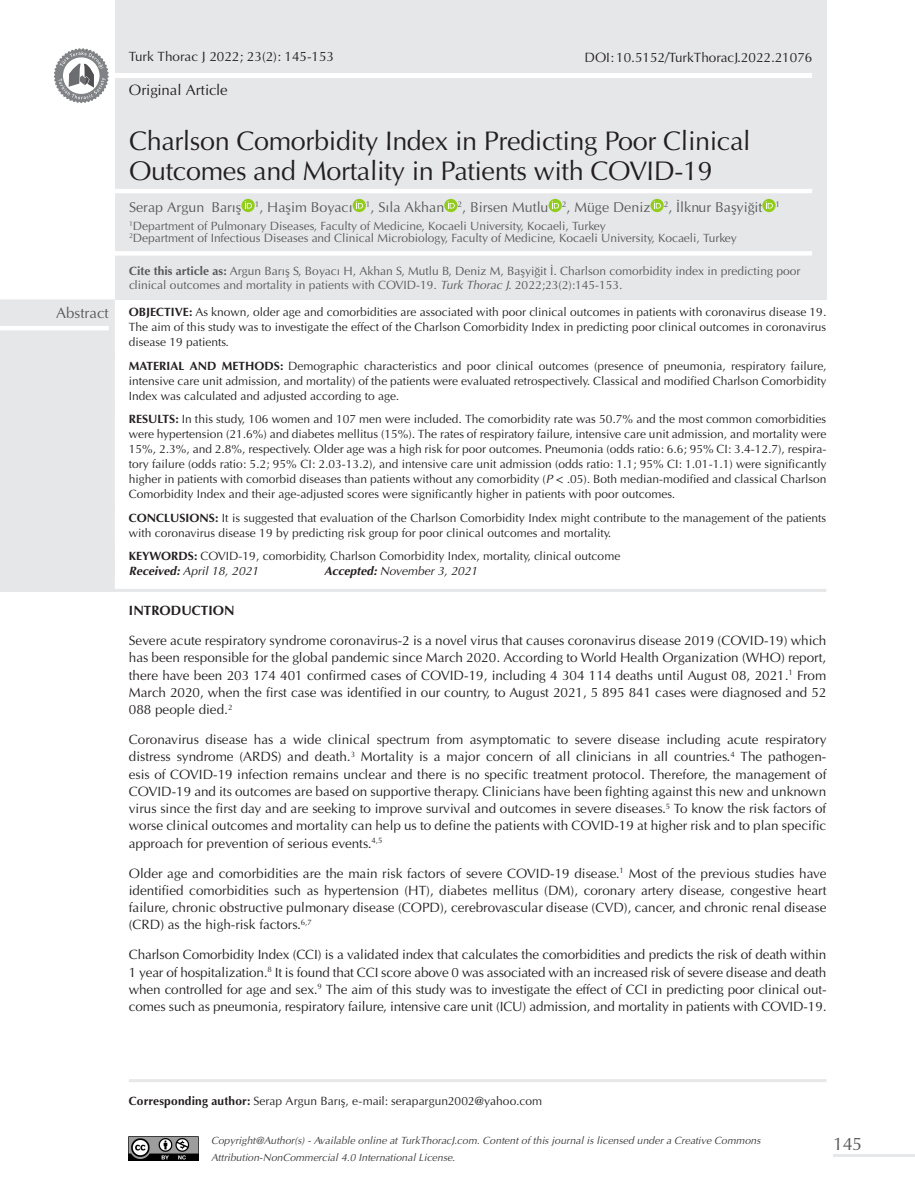
<style>
.page{position:relative;width:915px;height:1191px;background:#fff}
.page>*{position:absolute;margin:0;border:0;box-sizing:border-box;transform-origin:0 0}
.t1{font:27px/30px "Optima Normal Tr";letter-spacing:-.015em;color:#231f20}
.t2{font:18px "Optima Normal Tr";color:#57585a}
.t3{font:15px "Optima Normal Tr";color:#231f20}
.t4{font:15px "Optima Normal Tr";color:#57585a}
.t5{font:14.25px "Optima Normal Tr";color:#57585a}
.t6{font:13.5px/17.2px "Optima Normal Tr";color:#231f20;text-align:justify}
.t7{font:13.5px "Optima Bold Tr";color:#231f20}
.t8{font:12px/15px "Optima Normal Tr";color:#231f20;text-align:justify}
.t9{font:12px/12px "Optima Normal Tr";color:#57585a}
.t10{font:12px "Optima Italic Tr";color:#231f20}
.t11{font:10.5px/16.5px "Optima Italic Tr";color:#3e3e3f}
.s1{font-family:"Optima Bold Tr"}
.s2{font-family:"Optima Italic Tr"}
.s3{font-family:"STIX General"}
.s4{font-family:"Optima Tr";font-weight:700;font-style:italic}
</style>
<div class="page">
<div style="left:115px;top:0;width:711px;height:262px;background:#e6e7e9"></div>
<hr style="left:45px;top:74px;width:767px;height:4px;background:#fff">
<svg style="left:53px;top:48px;width:56px;height:55px"></svg>
<hr style="left:833px;top:1154px;width:81px;height:2px;background:#e6e7e9">
<img style="left:129px;top:1136px;width:69px;height:24px">
<div style="left:0;top:299px;width:115px;height:58px;background:#e6e7e9"></div>
<div style="left:114px;top:350px;width:712px;height:60px;background:#fff"></div>
<div style="left:0;top:353px;width:115px;height:57px;background:#e6e7e9"></div>
<div style="left:114px;top:403px;width:712px;height:105px;background:#fff"></div>
<div style="left:0;top:406px;width:115px;height:103px;background:#e6e7e9"></div>
<div style="left:114px;top:502px;width:712px;height:45px;background:#fff"></div>
<div style="left:0;top:505px;width:115px;height:42px;background:#e6e7e9"></div>
<div style="left:114px;top:540px;width:712px;height:31px;background:#fff"></div>
<div style="left:0;top:543px;width:115px;height:28px;background:#e6e7e9"></div>
<div style="left:114px;top:555px;width:712px;height:31px;background:#fff"></div>
<div style="left:0;top:558px;width:115px;height:34px;background:#e6e7e9"></div>
<hr style="left:0;top:589px;width:826px;height:3px;background:#e6e7e9">
<hr style="left:0;top:326px;width:109px;height:4px;background:#fff">
<div style="left:115px;top:130px;width:711px;height:169px;background:#e6e7e9"></div>
<hr style="left:111px;top:189px;width:700px;height:4px;background:#fff">
<hr style="left:111px;top:251px;width:700px;height:4px;background:#fff">
<svg style="left:241px;top:199px;width:13px;height:13px"></svg>
<svg style="left:245px;top:201px;width:7px;height:7px"></svg>
<svg style="left:352px;top:199px;width:14px;height:13px"></svg>
<svg style="left:356px;top:201px;width:7px;height:7px"></svg>
<svg style="left:444px;top:199px;width:13px;height:13px"></svg>
<svg style="left:447px;top:201px;width:7px;height:7px"></svg>
<svg style="left:548px;top:199px;width:13px;height:13px"></svg>
<svg style="left:551px;top:201px;width:8px;height:7px"></svg>
<svg style="left:650px;top:199px;width:13px;height:13px"></svg>
<svg style="left:653px;top:201px;width:7px;height:7px"></svg>
<svg style="left:762px;top:199px;width:13px;height:13px"></svg>
<svg style="left:765px;top:201px;width:7px;height:7px"></svg>
<hr style="left:129px;top:1079px;width:697px;height:3px;background:#e6e7e9">
<p class="t4" style="left:56px;top:304px;width:54px">Abstract</p>
<p class="t6" style="left:129px;top:48px;width:207px">Turk Thorac J 2022; 23(2): 145-153</p>
<p class="t6" style="left:584px;top:49px;width:229px">DOI: 10.5152/TurkThoracJ.2022.21076</p>
<p class="t3" style="left:129px;top:81px;width:100px">Original Article</p>
<h1 class="t1" style="left:129px;top:126px;width:623px">Charlson Comorbidity Index in Predicting Poor Clinical<br>Outcomes and Mortality in Patients with COVID-19</h1>
<p class="t5" style="left:129px;top:199px;width:652px">Serap Argun Barış <sup>1</sup>, Haşim Boyacı <sup>1</sup>, Sıla Akhan <sup>2</sup>, Birsen Mutlu <sup>2</sup>, Müge Deniz <sup>2</sup>, İlknur Başyiğit <sup>1</sup></p>
<p class="t9" style="left:129px;top:220px;width:609px"><sup>1</sup>Department of Pulmonary Diseases, Faculty of Medicine, Kocaeli University, Kocaeli, Turkey<br><sup>2</sup>Department of Infectious Diseases and Clinical Microbiology, Faculty of Medicine, Kocaeli University, Kocaeli, Turkey</p>
<p class="t9" style="left:129px;top:263px;width:672px;line-height:14.4px"><span class="s1">Cite this article as:</span> Argun Barış S, Boyacı H, Akhan S, Mutlu B, Deniz M, Başyiğit İ. Charlson comorbidity index in predicting poor clinical outcomes and mortality in patients with COVID-19. <span class="s2">Turk Thorac J.</span> 2022;23(2):145-153.</p>
<p class="t8" style="left:129px;top:305px;width:698px"><span class="s1">OBJECTIVE:</span> As known, older age and comorbidities are associated with poor clinical outcomes in patients with coronavirus disease 19.<br>The aim of this study was to investigate the effect of the Charlson Comorbidity Index in predicting poor clinical outcomes in coronavirus disease 19 patients.</p>
<p class="t8" style="left:129px;top:358px;width:698px"><span class="s1">MATERIAL AND METHODS:</span> Demographic characteristics and poor clinical outcomes (presence of pneumonia, respiratory failure, intensive care unit admission, and mortality) of the patients were evaluated retrospectively. Classical and modified Charlson Comorbidity Index was calculated and adjusted according to age.</p>
<p class="t8" style="left:129px;top:412px;width:699px"><span class="s1">RESULTS:</span> In this study, 106 women and 107 men were included. The comorbidity rate was 50.7% and the most common comorbidities were hypertension (21.6%) and diabetes mellitus (15%). The rates of respiratory failure, intensive care unit admission, and mortality were 15%, 2.3%, and 2.8%, respectively. Older age was a high risk for poor outcomes. Pneumonia (odds ratio: 6.6; 95% CI: 3.4-12.7), respira&shy;tory failure (odds ratio: 5.2; 95% CI: 2.03-13.2), and intensive care unit admission (odds ratio: 1.1; 95% CI: 1.01-1.1) were significantly higher in patients with comorbid diseases than patients without any comorbidity (<span class="s2">P</span> <span class="s3">&lt;</span> .05). Both median-modified and classical Charlson Comorbidity Index and their age-adjusted scores were significantly higher in patients with poor outcomes.</p>
<p class="t8" style="left:129px;top:510px;width:698px"><span class="s1">CONCLUSIONS:</span> It is suggested that evaluation of the Charlson Comorbidity Index might contribute to the management of the patients with coronavirus disease 19 by predicting risk group for poor clinical outcomes and mortality.</p>
<p class="t8" style="left:129px;top:549px;width:493px"><span class="s1">KEYWORDS:</span> COVID-19, comorbidity, Charlson Comorbidity Index, mortality, clinical outcome</p>
<p class="t10" style="left:129px;top:564px;width:131px"><span class="s4">Received:</span> April 18, 2021</p>
<p class="t10" style="left:324px;top:564px;width:155px"><span class="s4">Accepted:</span> November 3, 2021</p>
<p class="t7" style="left:129px;top:602px;width:107px">INTRODUCTION</p>
<p class="t6" style="left:129px;top:632px;width:699px">Severe acute respiratory syndrome coronavirus-2 is a novel virus that causes coronavirus disease 2019 (COVID-19) which has been responsible for the global pandemic since March 2020. According to World Health Organization (WHO) report, there have been 203 174 401 confirmed cases of COVID-19, including 4 304 114 deaths until August 08, 2021.<sup>1</sup> From March 2020, when the first case was identified in our country, to August 2021, 5 895 841 cases were diagnosed and 52<br>088 people died.<sup>2</sup></p>
<p class="t6" style="left:129px;top:731px;width:698px">Coronavirus disease has a wide clinical spectrum from asymptomatic to severe disease including acute respiratory distress syndrome (ARDS) and death.<sup>3</sup> Mortality is a major concern of all clinicians in all countries.<sup>4</sup> The pathogen&shy;esis of COVID-19 infection remains unclear and there is no specific treatment protocol. Therefore, the management of COVID-19 and its outcomes are based on supportive therapy. Clinicians have been fighting against this new and unknown virus since the first day and are seeking to improve survival and outcomes in severe diseases.<sup>5</sup> To know the risk factors of worse clinical outcomes and mortality can help us to define the patients with COVID-19 at higher risk and to plan specific approach for prevention of serious events.<sup>4,5</sup></p>
<p class="t6" style="left:129px;top:864px;width:698px">Older age and comorbidities are the main risk factors of severe COVID-19 disease.<sup>1</sup> Most of the previous studies have identified comorbidities such as hypertension (HT), diabetes mellitus (DM), coronary artery disease, congestive heart failure, chronic obstructive pulmonary disease (COPD), cerebrovascular disease (CVD), cancer, and chronic renal disease (CRD) as the high-risk factors.<sup>6,7</sup></p>
<p class="t6" style="left:129px;top:946px;width:699px">Charlson Comorbidity Index (CCI) is a validated index that calculates the comorbidities and predicts the risk of death within 1 year of hospitalization.<sup>8</sup> It is found that CCI score above 0 was associated with an increased risk of severe disease and death when controlled for age and sex.<sup>9</sup> The aim of this study was to investigate the effect of CCI in predicting poor clinical out&shy;comes such as pneumonia, respiratory failure, intensive care unit (ICU) admission, and mortality in patients with COVID-19.</p>
<p class="t8" style="left:129px;top:1093px;width:414px"><span class="s1">Corresponding author:</span> Serap Argun Barış, e-mail: serapargun2002@yahoo.com</p>
<p class="t11" style="left:211px;top:1132px;width:550px">Copyright@Author(s) - Available online at TurkThoracJ.com. Content of this journal is licensed under a Creative Commons<br>Attribution-NonCommercial 4.0 International License.</p>
<h2 class="t2" style="left:833px;top:1132px;width:30px">145</h2>
</div>
